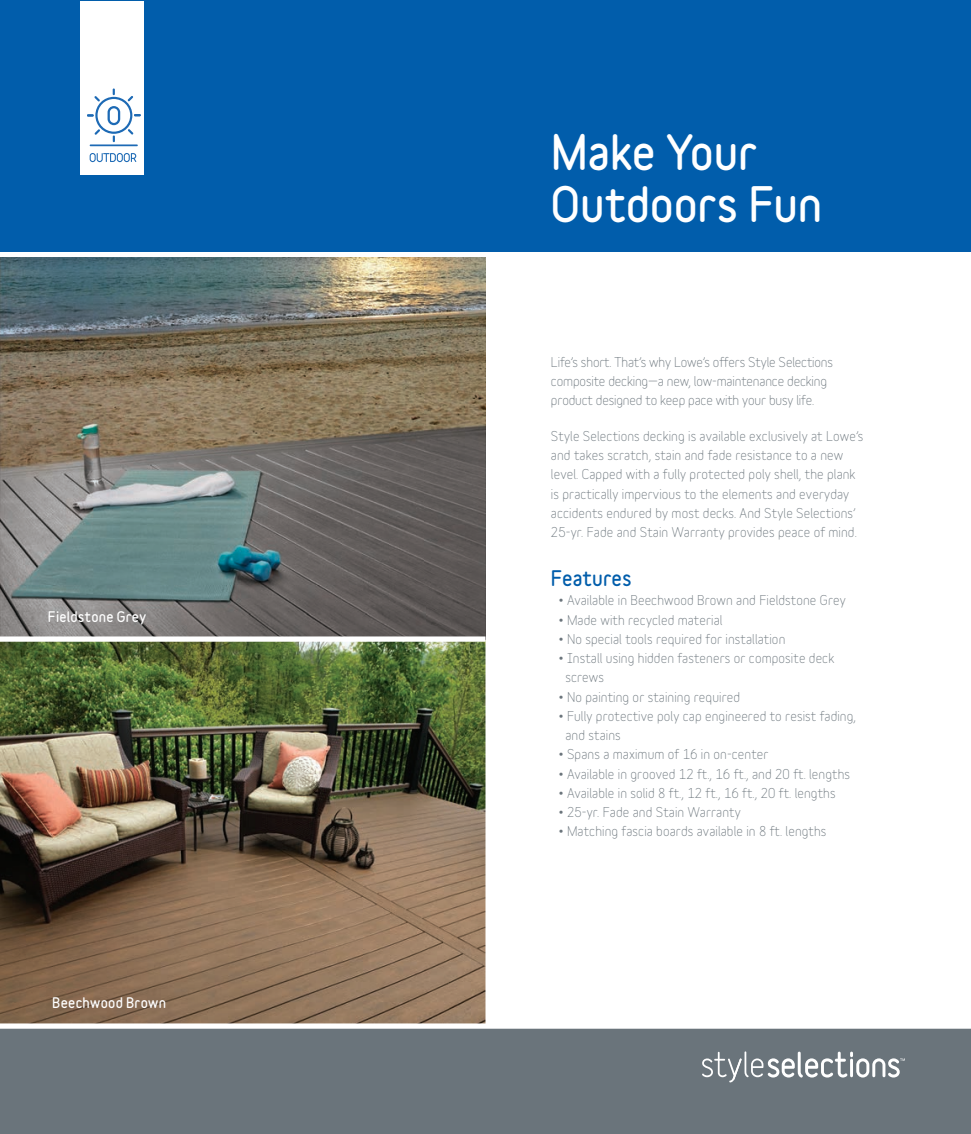
<style>
.page{position:relative;width:971px;height:1134px;background:#fff}
.page>*{position:absolute;margin:0;border:0;box-sizing:border-box;transform-origin:0 0}
.t1{font:900 43.75px/52.5px "Variable";letter-spacing:-.005em;color:#fff}
.t2{font:900 19.25px "Variable";letter-spacing:.01em;color:#015dab}
.t3{font:13.12px/19.2px "Variable";letter-spacing:.01em;color:#6a747b}
.t4{font:13.12px/19.2px "Variable";letter-spacing:-.01em;color:#6a747b}
.t5{font:900 13.12px "Variable";letter-spacing:.025em;color:#fff}
</style>
<div class="page">
<div style="left:0;top:0;width:970px;height:251px;background:#015dab"></div>
<div style="left:80px;top:1px;width:64px;height:174px;background:#fff"></div>
<hr style="left:90px;top:144px;width:48px;height:2px;background:#1d6ab5">
<svg style="left:90px;top:153px;width:46px;height:9px"></svg>
<svg style="left:87px;top:88px;width:54px;height:54px"></svg>
<div style="left:0;top:1029px;width:970px;height:105px;background:#6a747b"></div>
<svg style="left:702px;top:1051px;width:202px;height:31px"></svg>
<img style="left:0;top:257px;width:485px;height:766px">
<div style="left:0;top:636px;width:485px;height:6px;background:#fff"></div>
<p class="t5" style="left:48px;top:609px;width:100px">Fieldstone Grey</p>
<p class="t5" style="left:52px;top:995px;width:115px">Beechwood Brown</p>
<h1 class="t1" style="left:551px;top:125px;width:273px">Make Your<br>Outdoors Fun</h1>
<p class="t4" style="left:551px;top:352px;width:283px">Life’s short. That’s why Lowe’s offers Style Selections composite decking—a new, low-maintenance decking product designed to keep pace with your busy life.</p>
<p class="t3" style="left:551px;top:426px;width:314px">Style Selections decking is available exclusively at Lowe’s and takes scratch, stain and fade resistance to a new level. Capped with a fully protected poly shell, the plank is practically impervious to the elements and everyday accidents endured by most decks. And Style Selections’ 25-yr. Fade and Stain Warranty provides peace of mind.</p>
<h2 class="t2" style="left:551px;top:566px;width:82px">Features</h2>
<p class="t3" style="left:558px;top:591px;width:288px">• Available in Beechwood Brown and Fieldstone Grey</p>
<p class="t3" style="left:558px;top:610px;width:165px">• Made with recycled material</p>
<p class="t3" style="left:558px;top:629px;width:228px">• No special tools required for installation</p>
<p class="t3" style="left:565px;top:648px;width:270px;text-indent:-7px">• Install using hidden fasteners or composite deck screws</p>
<p class="t3" style="left:558px;top:687px;width:183px">• No painting or staining required</p>
<p class="t3" style="left:565px;top:706px;width:292px;text-indent:-7px">• Fully protective poly cap engineered to resist fading, and stains</p>
<p class="t3" style="left:558px;top:745px;width:211px">• Spans a maximum of 16 in on-center</p>
<p class="t3" style="left:558px;top:764px;width:292px">• Available in grooved 12 ft., 16 ft., and 20 ft. lengths</p>
<p class="t3" style="left:558px;top:783px;width:278px">• Available in solid 8 ft., 12 ft., 16 ft., 20 ft. lengths</p>
<p class="t3" style="left:558px;top:802px;width:183px">• 25-yr. Fade and Stain Warranty</p>
<p class="t3" style="left:558px;top:822px;width:269px">• Matching fascia boards available in 8 ft. lengths</p>
</div>
